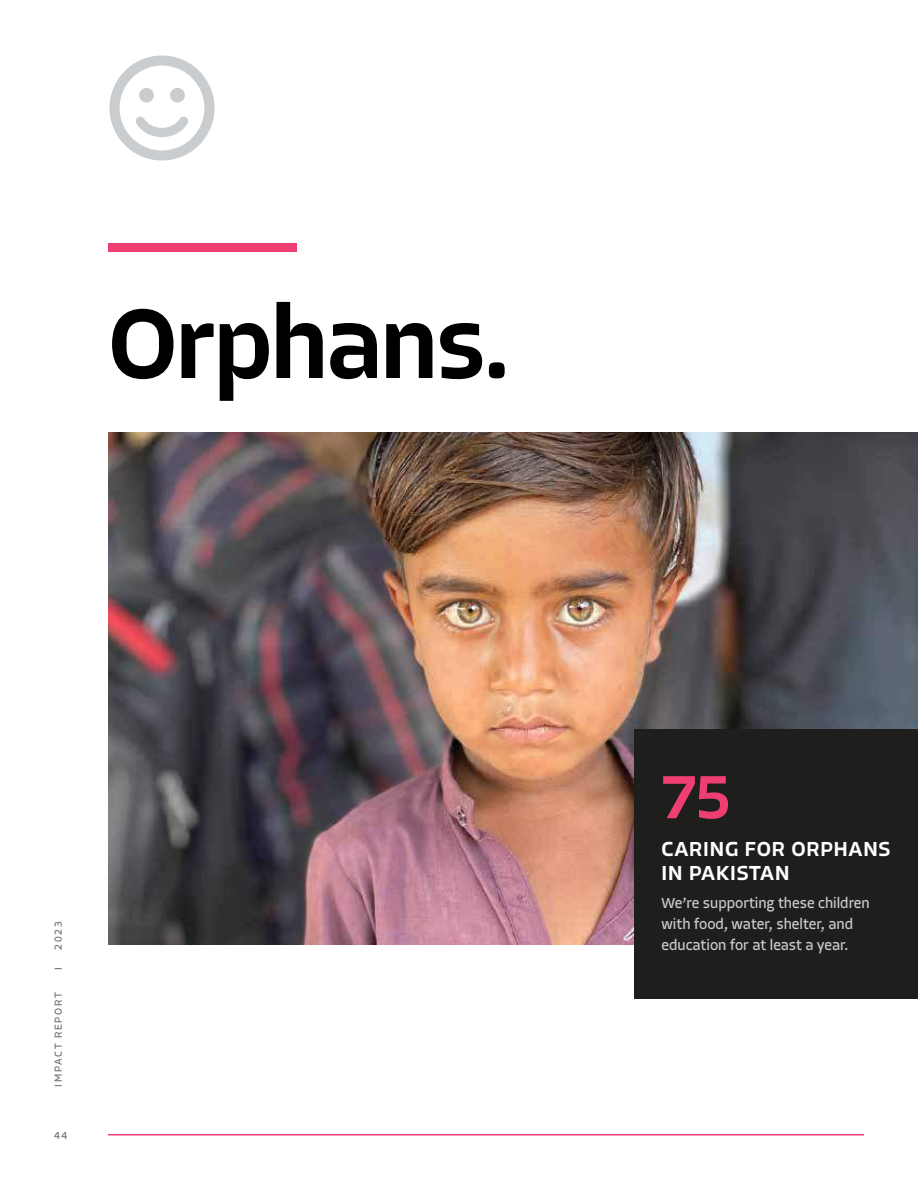
<style>
.page{position:relative;width:918px;height:1188px;background:#fff}
.page>*{position:absolute;margin:0;border:0;box-sizing:border-box;transform-origin:0 0}
.t1{font:500 102px "Allotrope";letter-spacing:-.02em;color:#000}
.t2{font:500 63px "Allotrope";color:#ee3e72}
.t3{font:500 21px/24px "Allotrope";letter-spacing:.04em;color:#fff}
.t4{font:15px/21px "Allotrope";color:#cacdcf}
.t5{font:10.5px "Allotrope";letter-spacing:.16em;color:#746f6f}
</style>
<div class="page">
<img style="left:108px;top:432px;width:810px;height:513px">
<hr style="left:108px;top:1134px;width:756px;height:1px;background:#ee3e72">
<div style="left:108px;top:243px;width:189px;height:9px;background:#ee3e72"></div>
<div style="left:635px;top:729px;width:283px;height:270px;background:#1e1e1d"></div>
<svg style="left:109px;top:55px;width:106px;height:106px"></svg>
<h1 class="t1" style="left:108px;top:298px;width:404px">Orphans.</h1>
<p class="t5" style="left:54px;top:950px;width:30px;rotate:-90deg">2023</p>
<p class="t5" style="left:54px;top:970px;width:4px;rotate:-90deg">I</p>
<p class="t5" style="left:54px;top:1087px;width:96px;rotate:-90deg">IMPACT REPORT</p>
<p class="t5" style="left:54px;top:1131px;width:15px">44</p>
<h2 class="t2" style="left:662px;top:769px;width:70px">75</h2>
<h3 class="t3" style="left:662px;top:838px;width:231px">CARING FOR ORPHANS<br>IN PAKISTAN</h3>
<p class="t4" style="left:662px;top:893px;width:210px">We’re supporting these children with food, water, shelter, and education for at least a year.</p>
</div>
